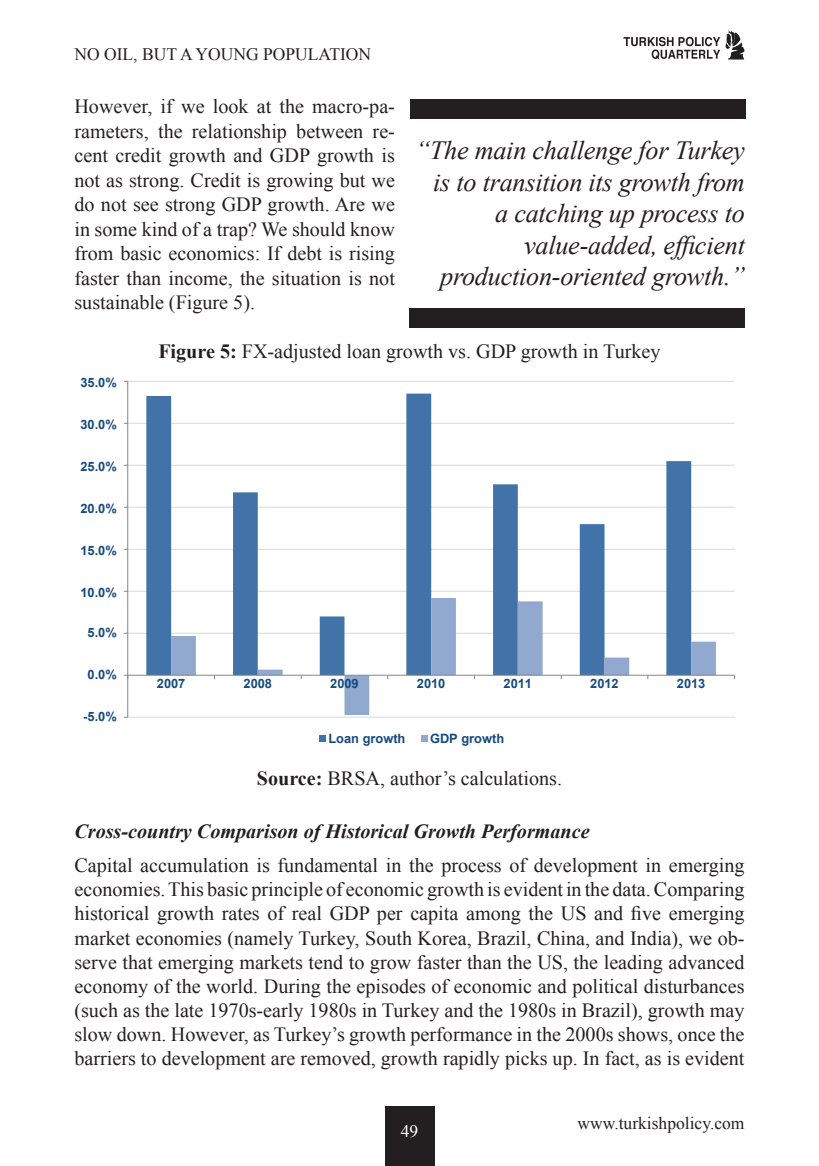
<style>
.page{position:relative;width:819px;height:1166px;background:#fff}
.page>*{position:absolute;margin:0;border:0;box-sizing:border-box;transform-origin:0 0}
.Quotes{font:italic 26.25px/31.5px "Times New Roman";letter-spacing:-.01em;color:#231f20;text-align:right}
.Plain_Text{font:20.12px/24.5px "Times New Roman";color:#231f20;text-align:justify}
.Plain_Text-2{font:italic 700 20.12px "Times New Roman";color:#231f20}
.t1{font:17.5px "Times New Roman";color:#231f20}
.t2{font:17.5px "Times New Roman";color:#fff}
.t3{font:700 12.95px "Arial";color:#174a7e}
.s1{font-weight:700}
</style>
<div class="page">
<div style="left:384px;top:1106px;width:50px;height:60px;background:#231f20"></div>
<svg style="left:623px;top:30px;width:121px;height:30px"></svg>
<hr style="left:128px;top:717px;width:606px;height:1px;background:#d9d9d8">
<hr style="left:128px;top:633px;width:606px;height:1px;background:#d9d9d8">
<hr style="left:128px;top:591px;width:606px;height:1px;background:#d9d9d8">
<hr style="left:128px;top:549px;width:606px;height:1px;background:#d9d9d8">
<hr style="left:128px;top:507px;width:606px;height:1px;background:#d9d9d8">
<hr style="left:128px;top:465px;width:606px;height:1px;background:#d9d9d8">
<hr style="left:128px;top:423px;width:606px;height:1px;background:#d9d9d8">
<hr style="left:128px;top:381px;width:606px;height:1px;background:#d9d9d8">
<svg style="left:146px;top:394px;width:545px;height:281px"></svg>
<svg style="left:171px;top:598px;width:545px;height:117px"></svg>
<hr style="left:127px;top:381px;width:1px;height:336px;background:#878686">
<hr style="left:128px;top:675px;width:606px;height:1px;background:#878686">
<div style="left:319px;top:735px;width:6px;height:7px;background:#4173a9"></div>
<div style="left:421px;top:735px;width:6px;height:7px;background:#92a9cf"></div>
<div style="left:410px;top:99px;width:335px;height:20px;background:#231f20"></div>
<div style="left:409px;top:308px;width:335px;height:20px;background:#231f20"></div>
<p class="t1" style="left:74px;top:42px;width:298px">NO OIL, BUT A YOUNG POPULATION</p>
<p class="Plain_Text" style="left:74px;top:94px;width:322px">However, if we look at the macro-pa&shy;rameters, the relationship between re&shy;cent credit growth and GDP growth is not as strong. Credit is growing but we do not see strong GDP growth. Are we in some kind of a trap? We should know from basic economics: If debt is rising faster than income, the situation is not sustainable (Figure 5).</p>
<p class="Plain_Text" style="left:158px;top:338px;width:503px"><span class="s1">Figure 5:</span> FX-adjusted loan growth vs. GDP growth in Turkey</p>
<p class="Quotes" style="left:415px;top:134px;width:331px">“The main challenge for Turkey is to transition its growth from a catching up process to value-added, efficient production-oriented growth.”</p>
<p class="t3" style="left:80px;top:374px;width:38px">35.0%</p>
<p class="t3" style="left:80px;top:416px;width:38px">30.0%</p>
<p class="t3" style="left:80px;top:458px;width:38px">25.0%</p>
<p class="t3" style="left:80px;top:500px;width:38px">20.0%</p>
<p class="t3" style="left:80px;top:542px;width:38px">15.0%</p>
<p class="t3" style="left:80px;top:584px;width:38px">10.0%</p>
<p class="t3" style="left:87px;top:624px;width:31px">5.0%</p>
<p class="t3" style="left:87px;top:666px;width:31px">0.0%</p>
<p class="t3" style="left:83px;top:708px;width:35px">-5.0%</p>
<p class="t3" style="left:157px;top:674px;width:30px">2007</p>
<p class="t3" style="left:243px;top:674px;width:30px">2008</p>
<p class="t3" style="left:330px;top:674px;width:30px">2009</p>
<p class="t3" style="left:417px;top:674px;width:30px">2010</p>
<p class="t3" style="left:503px;top:674px;width:30px">2011</p>
<p class="t3" style="left:590px;top:674px;width:30px">2012</p>
<p class="t3" style="left:676px;top:674px;width:30px">2013</p>
<p class="t3" style="left:328px;top:730px;width:78px">Loan growth</p>
<p class="t3" style="left:430px;top:730px;width:76px">GDP growth</p>
<p class="Plain_Text" style="left:257px;top:765px;width:307px"><span class="s1">Source:</span> BRSA, author’s calculations.</p>
<p class="Plain_Text-2" style="left:74px;top:817px;width:516px">Cross-country Comparison of Historical Growth Performance</p>
<p class="Plain_Text" style="left:74px;top:853px;width:671px">Capital accumulation is fundamental in the process of development in emerging economies. This basic principle of economic growth is evident in the data. Comparing historical growth rates of real GDP per capita among the US and five emerging market economies (namely Turkey, South Korea, Brazil, China, and India), we ob&shy;serve that emerging markets tend to grow faster than the US, the leading advanced economy of the world. During the episodes of economic and political disturbances (such as the late 1970s-early 1980s in Turkey and the 1980s in Brazil), growth may slow down. However, as Turkey’s growth performance in the 2000s shows, once the barriers to development are removed, growth rapidly picks up. In fact, as is evident</p>
<p class="t2" style="left:401px;top:1119px;width:19px">49</p>
<p class="t1" style="left:577px;top:1111px;width:168px">www.turkishpolicy.com</p>
</div>
